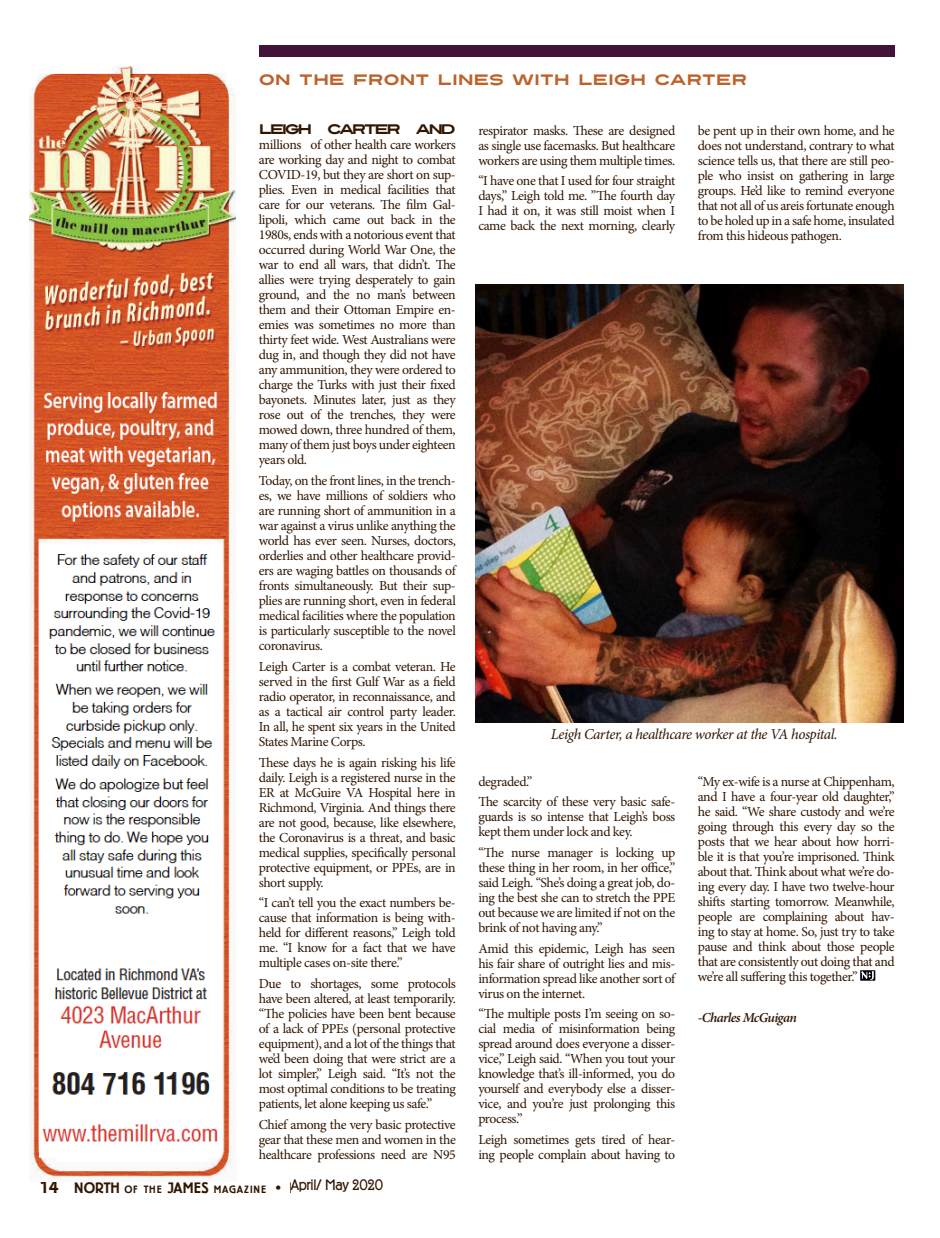
<style>
.page{position:relative;width:940px;height:1238px;background:#fff}
.page>*{position:absolute;margin:0;border:0;box-sizing:border-box;transform-origin:0 0}
.t1{font:italic 15px "Minion Pro";letter-spacing:-.035em;color:#311600}
.t2{font:15px "Turnpike";letter-spacing:-.025em;color:#bb632b}
.t3{font:300 15px "Berliner Grotesk";letter-spacing:-.025em;color:#311600}
.t4{font:13.75px/15px "Minion Pro";letter-spacing:-.035em;color:#311600;text-align:justify}
.t5{font:italic 600 13.75px "Minion Pro";letter-spacing:-.045em;color:#311600}
.t6{font:13.75px "Turnpike";letter-spacing:-.19em;color:#311600}
.t7{font:500 10.5px "Berliner Grotesk";color:#311600}
.s1{font-size:18.75px}
.s2{font-size:15px}
.s3{font-weight:300;font-size:15px}
</style>
<div class="page">
<div style="left:259px;top:45px;width:635px;height:11px;background:#42123b"></div>
<svg style="left:860px;top:970px;width:15px;height:10px"></svg>
<svg style="left:861px;top:971px;width:12px;height:9px"></svg>
<img style="left:476px;top:285px;width:427px;height:437px">
<img style="left:29px;top:66px;width:207px;height:1113px">
<p class="t2" style="left:259px;top:68px;width:490px">ON THE FRONT LINES WITH LEIGH CARTER</p>
<p class="t6" style="left:259px;top:119px;width:198px">LEIGH CARTER AND</p>
<p class="t4" style="left:259px;top:137px;width:198px">millions of other health care workers are working day and night to combat COVID-19, but they are short on sup&shy;plies. Even in medical facilities that care for our veterans. The film Gal&shy;lipoli, which came out back in the 1980s, ends with a notorious event that occurred during World War One, the war to end all wars, that didn’t. The allies were trying desperately to gain ground, and the no man’s between them and their Ottoman Empire en&shy;emies was sometimes no more than thirty feet wide. West Australians were dug in, and though they did not have any ammunition, they were ordered to charge the Turks with just their fixed bayonets. Minutes later, just as they rose out of the trenches, they were mowed down, three hundred of them, many of them just boys under eighteen years old.</p>
<p class="t4" style="left:259px;top:473px;width:198px">Today, on the front lines, in the trench&shy;es, we have millions of soldiers who are running short of ammunition in a war against a virus unlike anything the world has ever seen. Nurses, doctors, orderlies and other healthcare provid&shy;ers are waging battles on thousands of fronts simultaneously. But their sup&shy;plies are running short, even in federal medical facilities where the population is particularly susceptible to the novel coronavirus.</p>
<p class="t4" style="left:259px;top:659px;width:198px">Leigh Carter is a combat veteran. He served in the first Gulf War as a field radio operator, in reconnaissance, and as a tactical air control party leader.<br>In all, he spent six years in the United States Marine Corps.</p>
<p class="t4" style="left:259px;top:754px;width:198px">These days he is again risking his life daily. Leigh is a registered nurse in the ER at McGuire VA Hospital here in Richmond, Virginia. And things there are not good, because, like elsewhere, the Coronavirus is a threat, and basic medical supplies, specifically personal protective equipment, or PPEs, are in short supply.</p>
<p class="t4" style="left:259px;top:895px;width:198px">“I can’t tell you the exact numbers be&shy;cause that information is being with&shy;held for different reasons,” Leigh told me. “I know for a fact that we have multiple cases on-site there.”</p>
<p class="t4" style="left:259px;top:976px;width:198px">Due to shortages, some protocols have been altered, at least temporarily. “The policies have been bent because of a lack of PPEs (personal protective equipment), and a lot of the things that we’d been doing that were strict are a lot simpler,” Leigh said. “It’s not the most optimal conditions to be treating patients, let alone keeping us safe.”</p>
<p class="t4" style="left:259px;top:1116px;width:198px">Chief among the very basic protective gear that these men and women in the healthcare professions need are N95</p>
<p class="t3" style="left:291px;top:1176px;width:94px">April/ May 2020</p>
<p class="t7" style="left:40px;top:1183px;width:323px"><span class="s1">14</span> <span class="s2">NORTH</span> OF TH E <span class="s2">JAMES</span> MAGAZIN E <span class="s2">•</span> <span class="s3">March 2020</span></p>
<p class="t4" style="left:478px;top:123px;width:198px">respirator masks. These are designed as single use facemasks. But healthcare workers are using them multiple times.</p>
<p class="t4" style="left:478px;top:174px;width:198px">“I have one that I used for four straight days,” Leigh told me. ”The fourth day I had it on, it was still moist when I came back the next morning, clearly</p>
<p class="t4" style="left:698px;top:123px;width:198px">be pent up in their own home, and he does not understand, contrary to what science tells us, that there are still peo&shy;ple who insist on gathering in large groups. He’d like to remind everyone that not all of us areis fortunate enough to be holed up in a safe home, insulated from this hideous pathogen.</p>
<p class="t1" style="left:551px;top:724px;width:288px">Leigh Carter, a healthcare worker at the VA hospital.</p>
<p class="t4" style="left:478px;top:771px;width:198px;line-height:20.6px">degraded.”<br>The scarcity of these very basic safe-</p>
<p class="t4" style="left:478px;top:809px;width:198px">guards is so intense that Leigh’s boss kept them under lock and key.</p>
<p class="t4" style="left:478px;top:845px;width:198px">“The nurse manager is locking up these thing in her room, in her office,” said Leigh. “She’s doing a great job, do&shy;ing the best she can to stretch the PPE out because we are limited if not on the brink of not having any.”</p>
<p class="t4" style="left:478px;top:940px;width:198px">Amid this epidemic, Leigh has seen his fair share of outright lies and mis&shy;information spread like another sort of virus on the internet.</p>
<p class="t4" style="left:478px;top:1006px;width:198px">“The multiple posts I’m seeing on so&shy;cial media of misinformation being spread around does everyone a disser&shy;vice,” Leigh said. “When you tout your knowledge that’s ill-informed, you do yourself and everybody else a disser&shy;vice, and you’re just prolonging this process.”</p>
<p class="t4" style="left:478px;top:1132px;width:198px">Leigh sometimes gets tired of hear&shy;ing people complain about having to</p>
<p class="t4" style="left:698px;top:774px;width:198px">“My ex-wife is a nurse at Chippenham, and I have a four-year old daughter,” he said. “We share custody and we’re going through this every day so the posts that we hear about how horri&shy;ble it is that you’re imprisoned. Think about that. Think about what we’re do&shy;ing every day. I have two twelve-hour shifts starting tomorrow. Meanwhile, people are complaining about hav&shy;ing to stay at home. So, just try to take pause and think about those people that are consistently out doing that and we’re all suffering this together.”</p>
<p class="t5" style="left:698px;top:1007px;width:100px">-Charles McGuigan</p>
</div>
